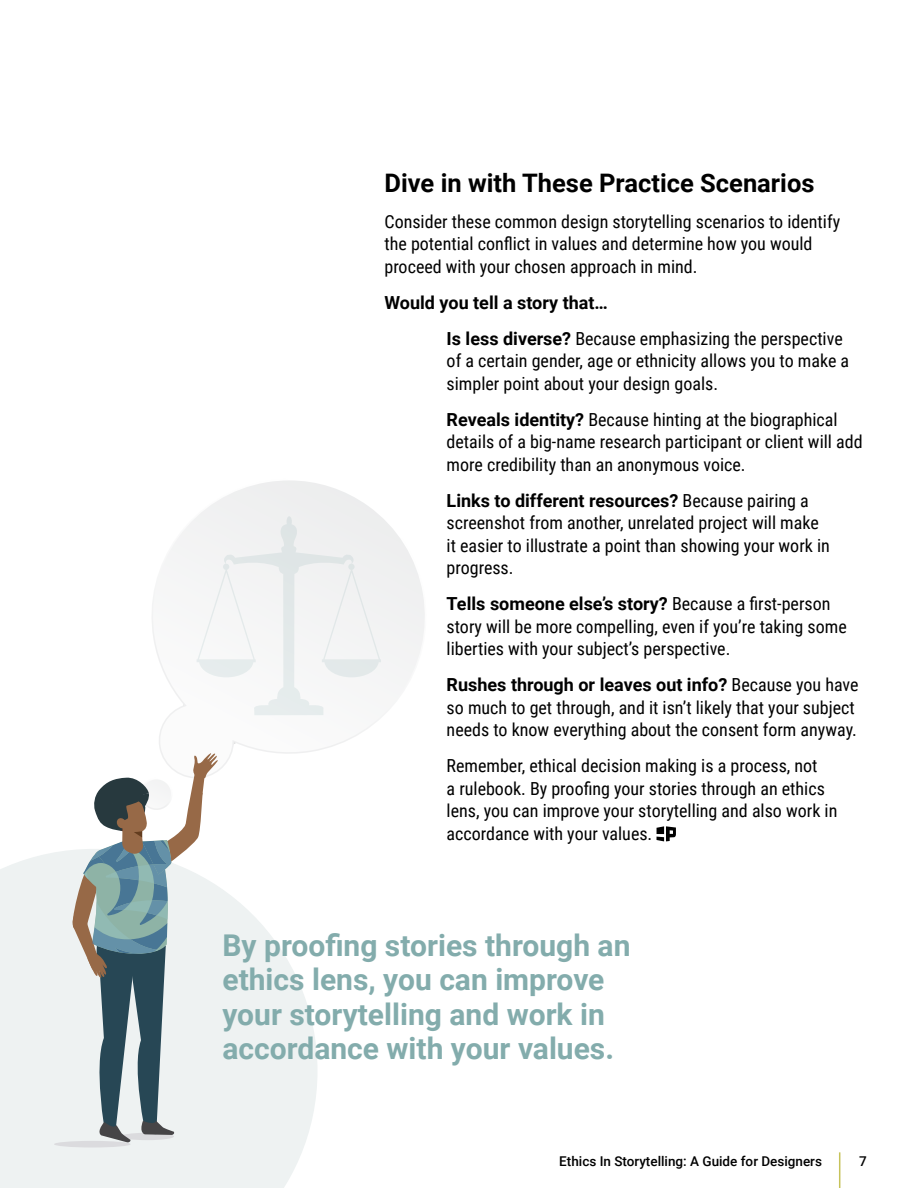
<style>
.page{position:relative;width:918px;height:1188px;background:#fff}
.page>*{position:absolute;margin:0;border:0;box-sizing:border-box;transform-origin:0 0}
.Ethics_eBook{font:700 30px/34.5px "Roboto";color:#83acac}
.Subheader{font:700 25.5px "Roboto";color:#000}
.Ethics_eBook-2{font:18px/22.5px "Roboto Condensed";color:#000}
.Ethics_eBook-3{font:700 18px "Roboto";color:#000}
.t1{font:500 13.5px "Roboto";color:#000}
.s1{font-family:"Roboto";font-weight:700}
</style>
<div class="page">
<hr style="left:839px;top:1152px;width:1px;height:36px;background:#c6c35a">
<svg style="left:0;top:850px;width:317px;height:338px;fill:#eef2f2"></svg>
<svg style="left:152px;top:480px;width:273px;height:291px"></svg>
<svg style="left:197px;top:516px;width:184px;height:199px"></svg>
<svg style="left:657px;top:826px;width:19px;height:15px"></svg>
<div style="left:54px;top:1141px;width:77px;height:7px;background:#dbdbde;border-radius:50%"></div>
<svg style="left:71px;top:753px;width:147px;height:389px"></svg>
<p class="Subheader" style="left:384px;top:165px;width:432px">Dive in with These Practice Scenarios</p>
<p class="Ethics_eBook-2" style="left:384px;top:210px;width:457px">Consider these common design storytelling scenarios to identify the potential conflict in values and determine how you would proceed with your chosen approach in mind.</p>
<p class="Ethics_eBook-3" style="left:384px;top:290px;width:225px">Would you tell a story that…</p>
<p class="Ethics_eBook-2" style="left:447px;top:327px;width:404px"><span class="s1">Is less diverse?</span> Because emphasizing the perspective of a certain gender, age or ethnicity allows you to make a simpler point about your design goals.</p>
<p class="Ethics_eBook-2" style="left:447px;top:408px;width:417px"><span class="s1">Reveals identity?</span> Because hinting at the biographical details of a big-name research participant or client will add more credibility than an anonymous voice.</p>
<p class="Ethics_eBook-2" style="left:447px;top:489px;width:385px"><span class="s1">Links to different resources?</span> Because pairing a screenshot from another, unrelated project will make it easier to illustrate a point than showing your work in progress.</p>
<p class="Ethics_eBook-2" style="left:447px;top:592px;width:402px"><span class="s1">Tells someone else’s story?</span> Because a first-person story will be more compelling, even if you’re taking some liberties with your subject’s perspective.</p>
<p class="Ethics_eBook-2" style="left:447px;top:673px;width:413px"><span class="s1">Rushes through or leaves out info?</span> Because you have so much to get through, and it isn’t likely that your subject needs to know everything about the consent form anyway.</p>
<p class="Ethics_eBook-2" style="left:447px;top:754px;width:392px">Remember, ethical decision making is a process, not<br>a rulebook. By proofing your stories through an ethics lens, you can improve your storytelling and also work in accordance with your values.</p>
<p class="Ethics_eBook" style="left:222px;top:927px;width:410px">By proofing stories through an ethics lens, you can improve your storytelling and work in accordance with your values.</p>
<p class="t1" style="left:559px;top:1151px;width:264px">Ethics In Storytelling: A Guide for Designers</p>
<p class="t1" style="left:859px;top:1151px;width:9px">7</p>
</div>
